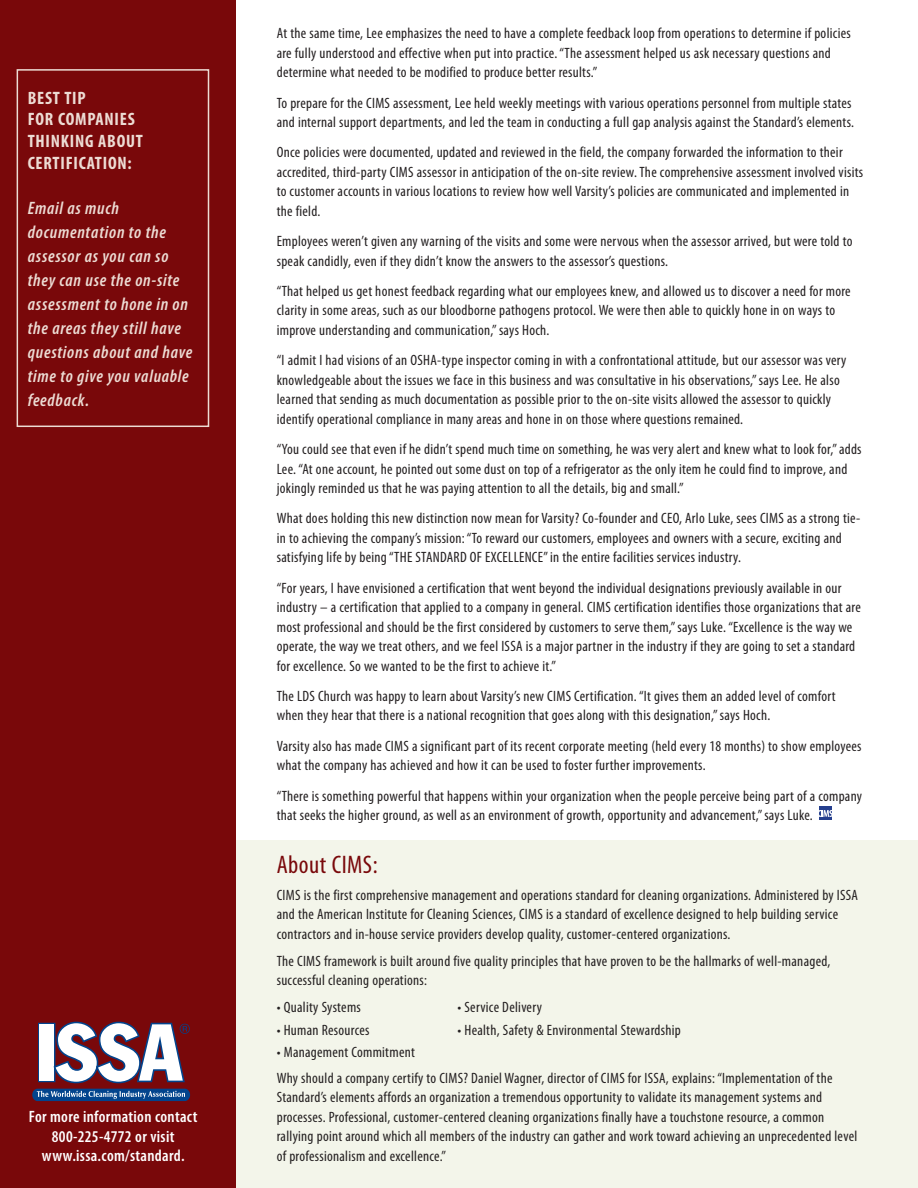
<style>
.page{position:relative;width:918px;height:1188px;background:#fff}
.page>*{position:absolute;margin:0;border:0;box-sizing:border-box;transform-origin:0 0}
.t1{font:condensed 25.5px "Myriad Pro";letter-spacing:.02em;color:#79080a}
.t2{font:italic 600 condensed 18px/24px "Myriad Pro";letter-spacing:.04em;color:#eddcd4}
.t3{font:700 condensed 18px/21.6px "Myriad Pro";letter-spacing:.04em;color:#eddcd4}
.t4{font:600 condensed 16.5px/19.5px "Myriad Pro";letter-spacing:.02em;color:#fff;text-align:center}
.t5{font:condensed 15px/19.5px "Myriad Pro";letter-spacing:.02em;color:#231f20}
</style>
<div class="page">
<div style="left:0;top:0;width:236px;height:1188px;background:#79080a"></div>
<div style="left:236px;top:840px;width:682px;height:348px;background:#f3f5ea"></div>
<div style="left:819px;top:807px;width:13px;height:13px;background:#253f8e"></div>
<svg style="left:819px;top:810px;width:13px;height:7px"></svg>
<div style="left:38px;top:1023px;width:17px;height:59px;border:3px solid #02448d"></div>
<div style="left:40px;top:1024px;width:14px;height:57px;background:#fff"></div>
<div style="left:32px;top:1089px;width:158px;height:12px;background:#02448d;border-radius:6px"></div>
<svg style="left:37px;top:1091px;width:148px;height:8px"></svg>
<svg style="left:52px;top:1022px;width:138px;height:62px"></svg>
<div style="left:17px;top:69px;width:192px;height:358px;border:2px solid #eddcd4"></div>
<p class="t3" style="left:28px;top:89px;width:117px">BEST TIP<br>FOR COMPANIES<br>THINKING ABOUT<br>CERTIFICATION:</p>
<p class="t2" style="left:28px;top:198px;width:166px">Email as much documentation to the assessor as you can so they can use the on-site assessment to hone in on the areas they still have questions about and have time to give you valuable feedback.</p>
<p class="t4" style="left:29px;top:1108px;width:170px">For more information contact<br>800-225-4772 or visit www.issa.com/standard.</p>
<p class="t5" style="left:277px;top:25px;width:576px">At the same time, Lee emphasizes the need to have a complete feedback loop from operations to determine if policies are fully understood and effective when put into practice. “The assessment helped us ask necessary questions and determine what needed to be modified to produce better results.”</p>
<p class="t5" style="left:277px;top:94px;width:579px">To prepare for the CIMS assessment, Lee held weekly meetings with various operations personnel from multiple states and internal support departments, and led the team in conducting a full gap analysis against the Standard’s elements.</p>
<p class="t5" style="left:277px;top:144px;width:588px">Once policies were documented, updated and reviewed in the field, the company forwarded the information to their accredited, third-party CIMS assessor in anticipation of the on-site review. The comprehensive assessment involved visits to customer accounts in various locations to review how well Varsity’s policies are communicated and implemented in the field.</p>
<p class="t5" style="left:277px;top:233px;width:577px">Employees weren’t given any warning of the visits and some were nervous when the assessor arrived, but were told to speak candidly, even if they didn’t know the answers to the assessor’s questions.</p>
<p class="t5" style="left:277px;top:282px;width:576px">“That helped us get honest feedback regarding what our employees knew, and allowed us to discover a need for more clarity in some areas, such as our bloodborne pathogens protocol. We were then able to quickly hone in on ways to improve understanding and communication,” says Hoch.</p>
<p class="t5" style="left:277px;top:352px;width:571px">“I admit I had visions of an OSHA-type inspector coming in with a confrontational attitude, but our assessor was very knowledgeable about the issues we face in this business and was consultative in his observations,” says Lee. He also learned that sending as much documentation as possible prior to the on-site visits allowed the assessor to quickly identify operational compliance in many areas and hone in on those where questions remained.</p>
<p class="t5" style="left:277px;top:441px;width:586px">“You could see that even if he didn’t spend much time on something, he was very alert and knew what to look for,” adds<br>Lee.“At one account, he pointed out some dust on top of a refrigerator as the only item he could find to improve, and jokingly reminded us that he was paying attention to all the details, big and small.”</p>
<p class="t5" style="left:277px;top:510px;width:585px">What does holding this new distinction now mean for Varsity? Co-founder and CEO, Arlo Luke, sees CIMS as a strong tie&shy;in to achieving the company’s mission: “To reward our customers, employees and owners with a secure, exciting and satisfying life by being “THE STANDARD OF EXCELLENCE” in the entire facilities services industry.</p>
<p class="t5" style="left:277px;top:579px;width:586px">“For years, I have envisioned a certification that went beyond the individual designations previously available in our industry – a certification that applied to a company in general. CIMS certification identifies those organizations that are most professional and should be the first considered by customers to serve them,” says Luke. “Excellence is the way we operate, the way we treat others, and we feel ISSA is a major partner in the industry if they are going to set a standard for excellence. So we wanted to be the first to achieve it.”</p>
<p class="t5" style="left:277px;top:687px;width:560px">The LDS Church was happy to learn about Varsity’s new CIMS Certification. “It gives them an added level of comfort when they hear that there is a national recognition that goes along with this designation,” says Hoch.</p>
<p class="t5" style="left:277px;top:737px;width:586px">Varsity also has made CIMS a significant part of its recent corporate meeting (held every 18 months) to show employees what the company has achieved and how it can be used to foster further improvements.</p>
<p class="t5" style="left:277px;top:787px;width:587px">“There is something powerful that happens within your organization when the people perceive being part of a company that seeks the higher ground, as well as an environment of growth, opportunity and advancement,” says Luke.</p>
<h1 class="t1" style="left:277px;top:855px;width:102px">About CIMS:</h1>
<p class="t5" style="left:277px;top:886px;width:583px">CIMS is the first comprehensive management and operations standard for cleaning organizations. Administered by ISSA and the American Institute for Cleaning Sciences, CIMS is a standard of excellence designed to help building service contractors and in-house service providers develop quality, customer-centered organizations.</p>
<p class="t5" style="left:277px;top:952px;width:555px">The CIMS framework is built around five quality principles that have proven to be the hallmarks of well-managed, successful cleaning operations:</p>
<p class="t5" style="left:277px;top:999px;width:86px">• Quality Systems</p>
<p class="t5" style="left:457px;top:999px;width:86px">• Service Delivery</p>
<p class="t5" style="left:277px;top:1021px;width:94px">• Human Resources</p>
<p class="t5" style="left:457px;top:1021px;width:225px">• Health, Safety &amp; Environmental Stewardship</p>
<p class="t5" style="left:277px;top:1041px;width:557px;line-height:25.5px">• Management Commitment<br>Why should a company certify to CIMS? Daniel Wagner, director of CIMS for ISSA, explains: “Implementation of the</p>
<p class="t5" style="left:277px;top:1089px;width:582px">Standard’s elements affords an organization a tremendous opportunity to validate its management systems and processes. Professional, customer-centered cleaning organizations finally have a touchstone resource, a common rallying point around which all members of the industry can gather and work toward achieving an unprecedented level of professionalism and excellence.”</p>
</div>
